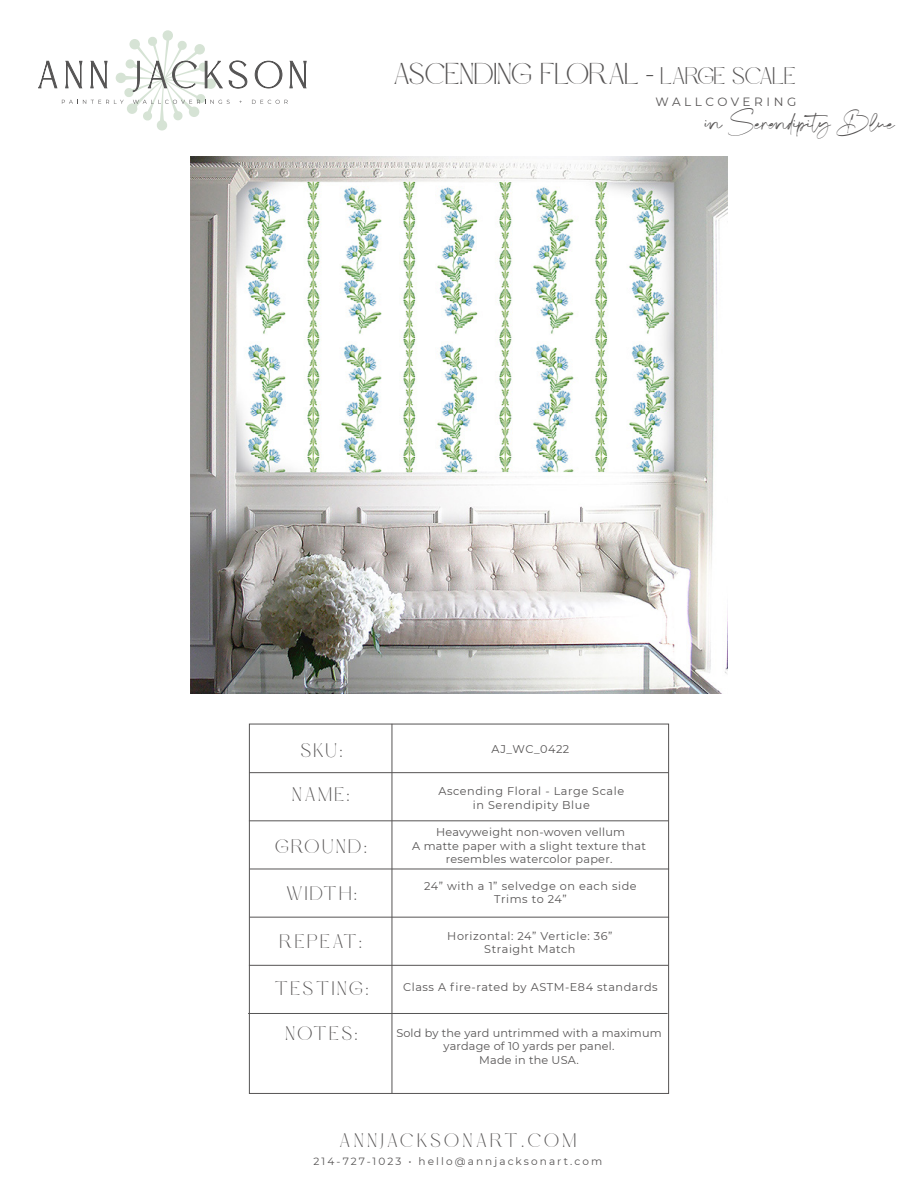
<style>
.page{position:relative;width:918px;height:1188px;background:#fff}
.page>*{position:absolute;margin:0;border:0;box-sizing:border-box;transform-origin:0 0}
.t1{font:30px "Novara";color:#565454}
.t2{font:24px "Equestrian Style";color:#565454}
.t3{font:19.5px "Novara";letter-spacing:.15em;color:#565454}
.t4{font:19.5px "Novara";letter-spacing:.18em;color:#565454}
.t5{font:12px "Montserrat";letter-spacing:.3em;color:#565454}
.t6{font:11.25px/13.5px "Montserrat";letter-spacing:.025em;color:#565454;text-align:center}
.t7{font:11.25px "Montserrat";letter-spacing:.05em;color:#565454}
.t8{font:10.5px "Montserrat";letter-spacing:.2em;color:#565454}
.s1{font-size:24px}
</style>
<div class="page">
<svg style="left:38px;top:30px;width:268px;height:101px"></svg>
<img style="left:191px;top:156px;width:537px;height:537px">
<div style="left:249px;top:724px;width:420px;height:370px;border:1px solid #565454"></div>
<hr style="left:249px;top:772px;width:420px;height:1px;background:#565454">
<hr style="left:392px;top:724px;width:1px;height:369px;background:#565454">
<hr style="left:249px;top:821px;width:419px;height:1px;background:#565454">
<hr style="left:250px;top:869px;width:419px;height:1px;background:#565454">
<hr style="left:250px;top:917px;width:419px;height:1px;background:#565454">
<hr style="left:249px;top:965px;width:419px;height:1px;background:#565454">
<hr style="left:248px;top:1013px;width:420px;height:1px;background:#565454">
<p class="t1" style="left:393px;top:55px;width:404px">ASCENDING FLORAL <span class="s1">- LARGE SCALE</span></p>
<p class="t5" style="left:656px;top:93px;width:142px">WALLCOVERING</p>
<p class="t2" style="left:705px;top:113px;width:191px">in Serendipity Blue</p>
<p class="t3" style="left:301px;top:738px;width:43px">SKU:</p>
<p class="t6" style="left:492px;top:742px;width:79px">AJ_WC_0422</p>
<p class="t3" style="left:292px;top:782px;width:59px">NAME:</p>
<p class="t7" style="left:438px;top:784px;width:187px">Ascending Floral - Large Scale</p>
<p class="t7" style="left:473px;top:797px;width:118px">in Serendipity Blue</p>
<p class="t3" style="left:275px;top:834px;width:93px">GROUND:</p>
<p class="t3" style="left:286px;top:881px;width:72px">WIDTH:</p>
<p class="t3" style="left:280px;top:929px;width:83px">REPEAT:</p>
<p class="t3" style="left:275px;top:976px;width:95px">TESTING:</p>
<p class="t3" style="left:286px;top:1022px;width:73px">NOTES:</p>
<p class="t6" style="left:436px;top:825px;width:191px">Heavyweight non-woven vellum</p>
<p class="t6" style="left:412px;top:839px;width:235px">A matte paper with a slight texture that</p>
<p class="t6" style="left:446px;top:852px;width:168px">resembles watercolor paper.</p>
<p class="t7" style="left:424px;top:878px;width:214px">24” with a 1” selvedge on each side</p>
<p class="t6" style="left:494px;top:892px;width:74px">Trims to 24”</p>
<p class="t7" style="left:447px;top:928px;width:167px">Horizontal: 24” Verticle: 36”</p>
<p class="t7" style="left:484px;top:941px;width:93px">Straight Match</p>
<p class="t7" style="left:403px;top:980px;width:256px">Class A fire-rated by ASTM-E84 standards</p>
<p class="t6" style="left:396px;top:1026px;width:267px">Sold by the yard untrimmed with a maximum yardage of 10 yards per panel.</p>
<p class="t6" style="left:479px;top:1053px;width:101px">Made in the USA.</p>
<p class="t4" style="left:340px;top:1128px;width:238px">ANNJACKSONART.COM</p>
<p class="t8" style="left:314px;top:1154px;width:290px">214-727-1023 • hello@annjacksonart.com</p>
</div>
